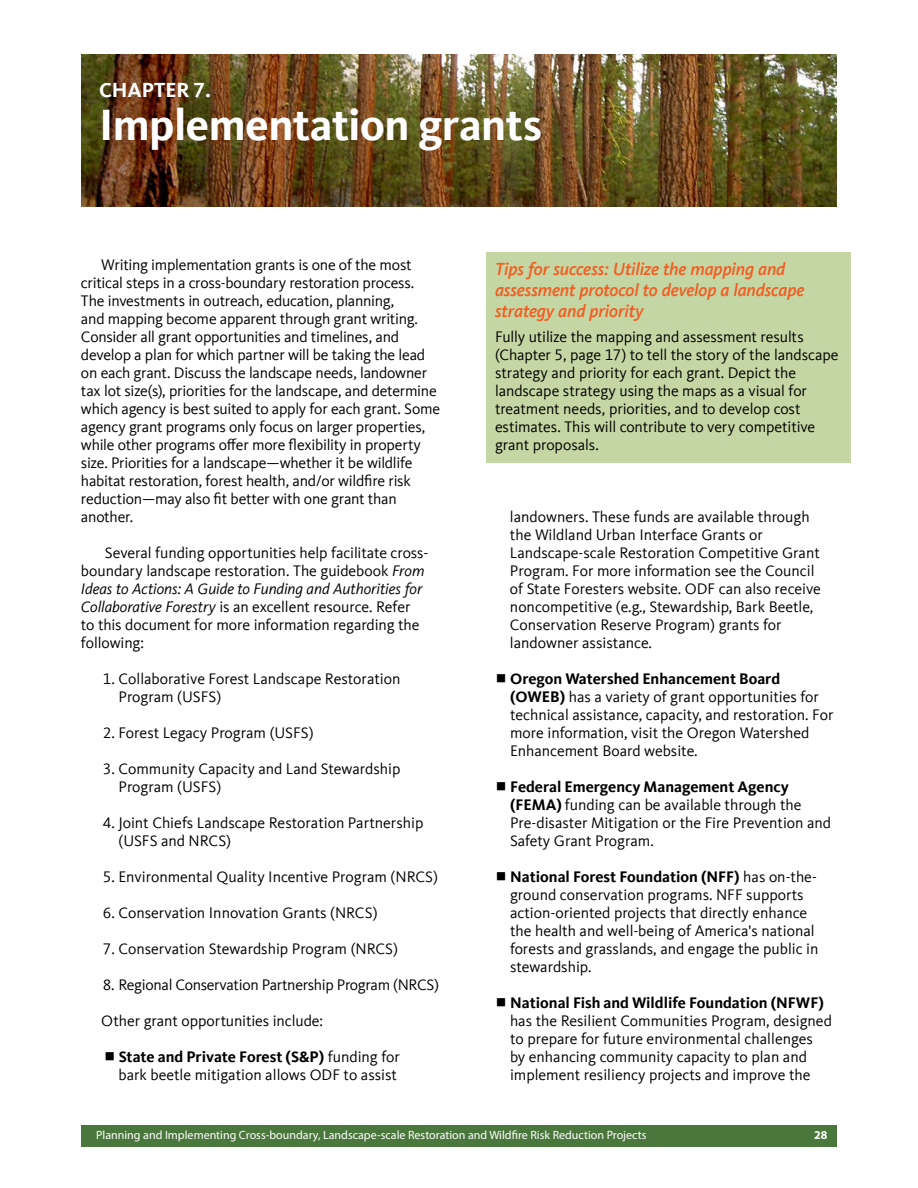
<style>
.page{position:relative;width:918px;height:1188px;background:#fff}
.page>*{position:absolute;margin:0;border:0;box-sizing:border-box;transform-origin:0 0}
.Chapter_title_EESC{font:700 45px "Kievit Offc";letter-spacing:-.01em;color:#fff}
.Chapter_number{font:700 21px "Kievit Offc";color:#fff}
.Subhead_1_sidebar{font:italic 500 18px/21px "Kievit Offc";letter-spacing:-.01em;color:#f15d22}
.Body_Text1{font:15.75px/18px "Kievit Offc";color:#000}
.Body_Text1__insert{font:15.75px/18px "Kievit Offc";letter-spacing:-.005em;color:#000}
.Body_Text1-2{font:15.75px "Kievit Offc";letter-spacing:-.02em;color:#000}
.t1{font:12px "Myriad Pro";color:#fff}
.t2{font:700 12px "Myriad Pro";color:#fff}
.s1{font-style:italic}
.s2{font-weight:700}
</style>
<div class="page">
<div style="left:81px;top:1125px;width:756px;height:21px;background:#4a773c"></div>
<img style="left:81px;top:54px;width:756px;height:153px">
<div style="left:486px;top:252px;width:364px;height:211px;background:#c4d6a4"></div>
<p class="Chapter_number" style="left:99px;top:78px;width:113px">CHAPTER 7.</p>
<p class="Chapter_title_EESC" style="left:99px;top:99px;width:444px">Implementation grants</p>
<p class="Body_Text1" style="left:81px;top:256px;width:361px;text-indent:20px">Writing implementation grants is one of the most critical steps in a cross-boundary restoration process.<br>The investments in outreach, education, planning,<br>and mapping become apparent through grant writing.<br>Consider all grant opportunities and timelines, and develop a plan for which partner will be taking the lead on each grant. Discuss the landscape needs, landowner tax lot size(s), priorities for the landscape, and determine which agency is best suited to apply for each grant. Some agency grant programs only focus on larger properties, while other programs offer more flexibility in property size. Priorities for a landscape—whether it be wildlife habitat restoration, forest health, and/or wildfire risk reduction—may also fit better with one grant than another.</p>
<p class="Body_Text1" style="left:81px;top:544px;width:349px;text-indent:24px">Several funding opportunities help facilitate cross&shy;boundary landscape restoration. The guidebook <span class="s1">From Ideas to Actions: A Guide to Funding and Authorities for Collaborative Forestry</span> is an excellent resource. Refer<br>to this document for more information regarding the following:</p>
<p class="Body_Text1" style="left:118px;top:670px;width:283px;text-indent:-16px">1. Collaborative Forest Landscape Restoration<br>Program (USFS)</p>
<p class="Body_Text1" style="left:103px;top:724px;width:212px">2. Forest Legacy Program (USFS)</p>
<p class="Body_Text1" style="left:118px;top:760px;width:283px;text-indent:-16px">3. Community Capacity and Land Stewardship<br>Program (USFS)</p>
<p class="Body_Text1" style="left:118px;top:814px;width:306px;text-indent:-16px">4. Joint Chiefs Landscape Restoration Partnership (USFS and NRCS)</p>
<p class="Body_Text1" style="left:103px;top:868px;width:337px">5. Environmental Quality Incentive Program (NRCS)</p>
<p class="Body_Text1" style="left:103px;top:904px;width:276px">6. Conservation Innovation Grants (NRCS)</p>
<p class="Body_Text1" style="left:103px;top:940px;width:297px">7. Conservation Stewardship Program (NRCS)</p>
<p class="Body_Text1-2" style="left:103px;top:976px;width:338px">8. Regional Conservation Partnership Program (NRCS)</p>
<p class="Body_Text1" style="left:101px;top:1012px;width:223px">Other grant opportunities include:</p>
<p class="Body_Text1" style="left:118px;top:1048px;width:283px"><span class="s2">State and Private Forest (S&amp;P)</span> funding for bark beetle mitigation allows ODF to assist</p>
<h2 class="Subhead_1_sidebar" style="left:495px;top:258px;width:311px">Tips for success: Utilize the mapping and assessment protocol to develop a landscape strategy and priority</h2>
<p class="Body_Text1__insert" style="left:495px;top:328px;width:345px">Fully utilize the mapping and assessment results (Chapter 5, page 17) to tell the story of the landscape strategy and priority for each grant. Depict the landscape strategy using the maps as a visual for treatment needs, priorities, and to develop cost estimates. This will contribute to very competitive grant proposals.</p>
<p class="Body_Text1" style="left:510px;top:508px;width:313px">landowners. These funds are available through the Wildland Urban Interface Grants or Landscape-scale Restoration Competitive Grant Program. For more information see the Council of State Foresters website. ODF can also receive noncompetitive (e.g., Stewardship, Bark Beetle, Conservation Reserve Program) grants for landowner assistance.</p>
<p class="Body_Text1" style="left:510px;top:670px;width:325px"><span class="s2">Oregon Watershed Enhancement Board (OWEB)</span> has a variety of grant opportunities for technical assistance, capacity, and restoration. For more information, visit the Oregon Watershed Enhancement Board website.</p>
<p class="Body_Text1" style="left:510px;top:778px;width:323px"><span class="s2">Federal Emergency Management Agency (FEMA)</span> funding can be available through the Pre-disaster Mitigation or the Fire Prevention and Safety Grant Program.</p>
<p class="Body_Text1" style="left:510px;top:868px;width:310px"><span class="s2">National Forest Foundation (NFF)</span> has on-the&shy;ground conservation programs. NFF supports action-oriented projects that directly enhance the health and well-being of America's national forests and grasslands, and engage the public in stewardship.</p>
<p class="Body_Text1" style="left:510px;top:994px;width:323px"><span class="s2">National Fish and Wildlife Foundation (NFWF) </span>has the Resilient Communities Program, designed to prepare for future environmental challenges by enhancing community capacity to plan and implement resiliency projects and improve the</p>
<p class="t1" style="left:96px;top:1127px;width:552px">Planning and Implementing Cross-boundary, Landscape-scale Restoration and Wildfire Risk Reduction Projects</p>
<p class="t2" style="left:814px;top:1127px;width:15px">28</p>
</div>
